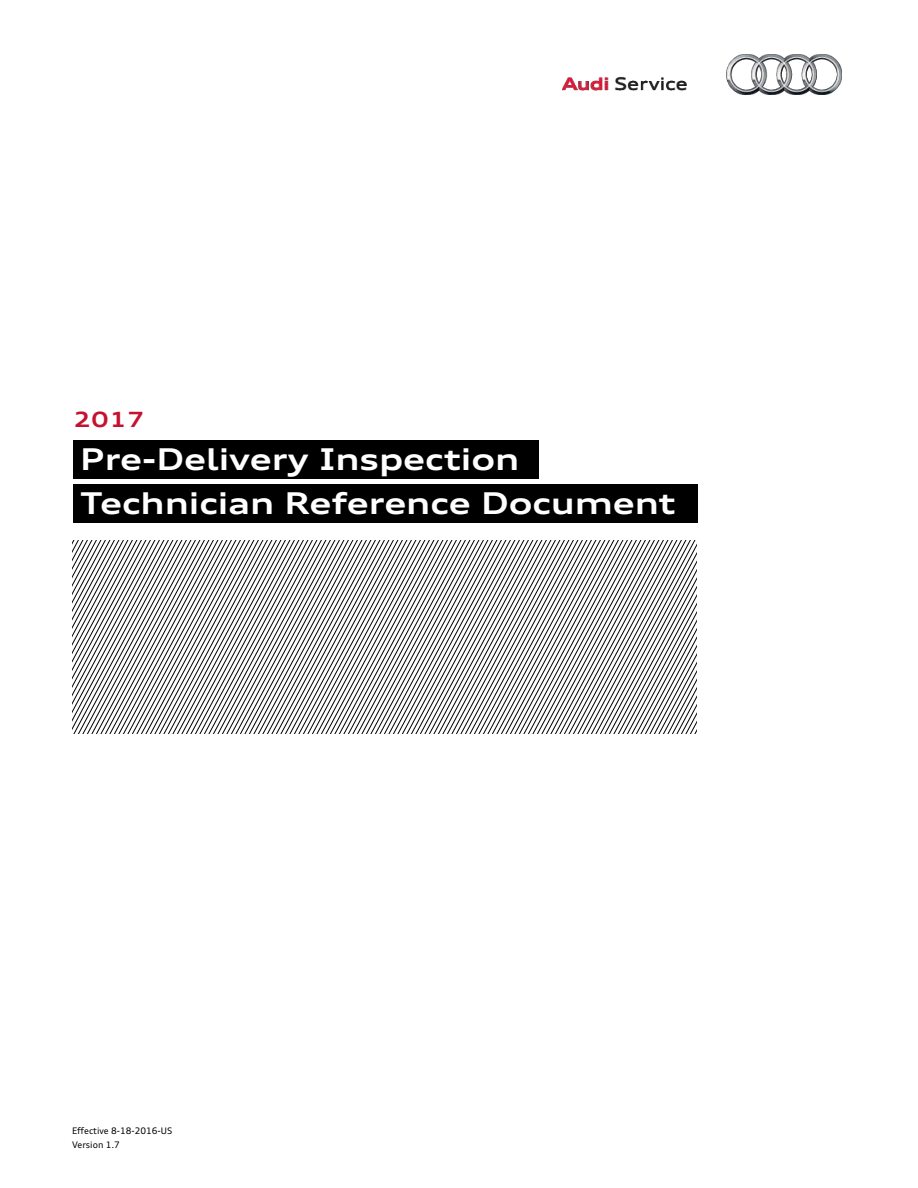
<style>
.page{position:relative;width:918px;height:1188px;background:#fff}
.page>*{position:absolute;margin:0;border:0;box-sizing:border-box;transform-origin:0 0}
.t1{font:700 expanded 30px/44.1px "Audi Type";color:#fff}
.t2{font:700 expanded 21px "Audi Type";color:#c41230}
.t3{font:9px/13.5px "Audi Type";color:#000}
</style>
<div class="page">
<img style="left:562px;top:54px;width:279px;height:40px">
<div style="left:74px;top:440px;width:465px;height:39px;background:#000"></div>
<div style="left:74px;top:485px;width:624px;height:38px;background:#000"></div>
<svg style="left:72px;top:541px;width:625px;height:193px"></svg>
<p class="t2" style="left:74px;top:405px;width:73px">2017</p>
<p class="t1" style="left:80px;top:436px;width:597px">Pre-Delivery Inspection<br>Technician Reference Document</p>
<p class="t3" style="left:72px;top:1124px;width:102px">Effective 8-18-2016-US<br>Version 1.7</p>
</div>
